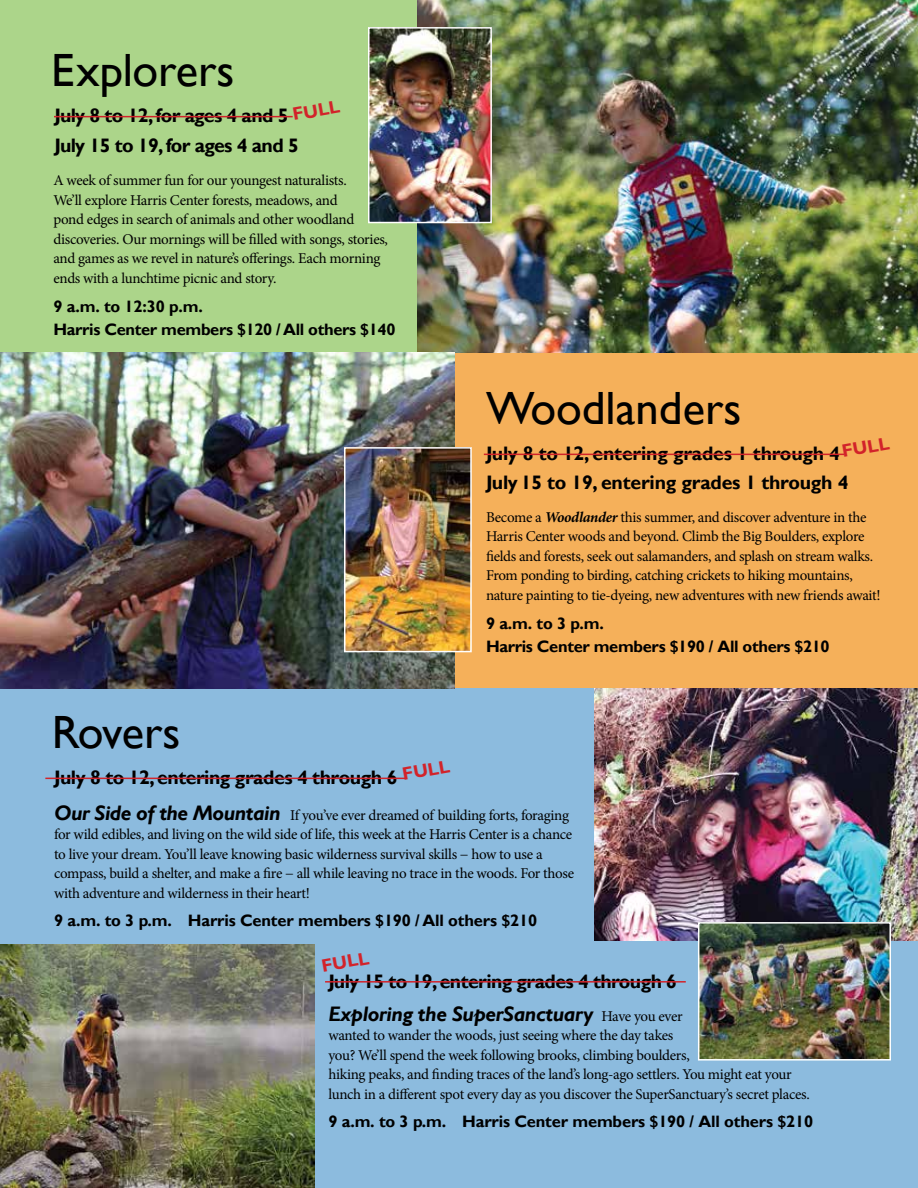
<style>
.page{position:relative;width:918px;height:1188px;background:#fff}
.page>*{position:absolute;margin:0;border:0;box-sizing:border-box;transform-origin:0 0}
.t1{font:46.65px "Gill Sans";color:#000}
.t2{font:italic 700 21px "Gill Sans";letter-spacing:-.02em;color:#000}
.t3{font:700 19.5px/28.5px "Gill Sans";letter-spacing:-.025em;color:#000}
.t4{font:700 18px "Gill Sans";color:#d2232a}
.t5{font:700 16.5px/22.5px "Gill Sans";letter-spacing:-.01em;color:#000}
.t6{font:15px/19.5px "Minion Pro";letter-spacing:-.02em;color:#000}
.s1{font-weight:700;font-style:italic}
.s2{font-family:"Gill Sans";font-weight:700;font-style:italic;font-size:21px}
.s3{font-family:"Minion Pro";font-weight:400;font-style:normal;font-size:15px}
</style>
<div class="page">
<div style="left:0;top:0;width:918px;height:376px;background:#acd58a"></div>
<div style="left:0;top:668px;width:918px;height:520px;background:#8cbbde"></div>
<div style="left:237px;top:352px;width:681px;height:336px;background:#f5b05a"></div>
<img style="left:417px;top:0;width:501px;height:352px">
<img style="left:371px;top:30px;width:118px;height:190px">
<div style="left:368px;top:27px;width:124px;height:196px;border:2px solid #fff"></div>
<img style="left:595px;top:688px;width:323px;height:253px">
<img style="left:0;top:352px;width:454px;height:336px">
<img style="left:701px;top:925px;width:187px;height:133px">
<div style="left:698px;top:922px;width:193px;height:139px;border:2px solid #fff"></div>
<img style="left:347px;top:450px;width:122px;height:199px">
<div style="left:344px;top:447px;width:128px;height:205px;border:2px solid #fff"></div>
<img style="left:0;top:944px;width:315px;height:244px">
<hr style="left:54px;top:116px;width:239px;height:1px;background:#d2232a">
<hr style="left:484px;top:454px;width:361px;height:1px;background:#d2232a">
<hr style="left:325px;top:981px;width:361px;height:2px;background:#d2232a">
<hr style="left:45px;top:778px;width:361px;height:1px;background:#d2232a">
<h1 class="t1" style="left:51px;top:44px;width:185px">Explorers</h1>
<h3 class="t3" style="left:55px;top:101px;width:246px;line-height:30px">July 8 to 12, for ages 4 and 5<br>July 15 to 19, for ages 4 and 5</h3>
<p class="t6" style="left:53px;top:171px;width:336px">A week of summer fun for our youngest naturalists.<br>We’ll explore Harris Center forests, meadows, and<br>pond edges in search of animals and other woodland discoveries. Our mornings will be filled with songs, stories, and games as we revel in nature’s offerings. Each morning ends with a lunchtime picnic and story.</p>
<p class="t5" style="left:53px;top:296px;width:344px">9 a.m. to 12:30 p.m.<br>Harris Center members $120 / All others $140</p>
<p class="t4" style="left:291px;top:104px;width:49px;rotate:-10deg">FULL</p>
<h1 class="t1" style="left:486px;top:382px;width:257px">Woodlanders</h1>
<h3 class="t3" style="left:486px;top:440px;width:364px">July 8 to 12, entering grades 1 through 4<br>July 15 to 19, entering grades 1 through 4</h3>
<p class="t6" style="left:486px;top:507px;width:396px">Become a <span class="s1">Woodlander</span> this summer, and discover adventure in the Harris Center woods and beyond. Climb the Big Boulders, explore fields and forests, seek out salamanders, and splash on stream walks.<br>From ponding to birding, catching crickets to hiking mountains, nature painting to tie-dyeing, new adventures with new friends await!</p>
<p class="t5" style="left:486px;top:613px;width:345px">9 a.m. to 3 p.m.<br>Harris Center members $190 / All others $210</p>
<p class="t4" style="left:840px;top:440px;width:49px;rotate:-10deg">FULL</p>
<h1 class="t1" style="left:52px;top:705px;width:130px">Rovers</h1>
<h3 class="t3" style="left:54px;top:764px;width:345px">July 8 to 12, entering grades 4 through 6</h3>
<p class="t6" style="left:54px;top:805px;width:522px"><span class="s2">Our Side of the Mountain</span> If you’ve ever dreamed of building forts, foraging for wild edibles, and living on the wild side of life, this week at the Harris Center is a chance to live your dream. You’ll leave knowing basic wilderness survival skills − how to use a compass, build a shelter, and make a fire − all while leaving no trace in the woods. For those with adventure and wilderness in their heart!</p>
<p class="t5" style="left:54px;top:909px;width:485px">9 a.m. to 3 p.m. Harris Center members $190 / All others $210</p>
<p class="t4" style="left:401px;top:763px;width:49px;rotate:-10deg">FULL</p>
<p class="t4" style="left:320px;top:955px;width:49px;rotate:-10deg">FULL</p>
<h3 class="t3" style="left:328px;top:968px;width:350px">July 15 to 19, entering grades 4 through 6</h3>
<h2 class="t2" style="left:328px;top:1002px;width:356px">Exploring the SuperSanctuary <span class="s3">Have you ever</span></h2>
<p class="t6" style="left:328px;top:1026px;width:483px">wanted to wander the woods, just seeing where the day takes<br>you? We’ll spend the week following brooks, climbing boulders,<br>hiking peaks, and finding traces of the land’s long-ago settlers. You might eat your lunch in a different spot every day as you discover the SuperSanctuary’s secret places.</p>
<p class="t5" style="left:328px;top:1110px;width:486px">9 a.m. to 3 p.m. Harris Center members $190 / All others $210</p>
</div>
